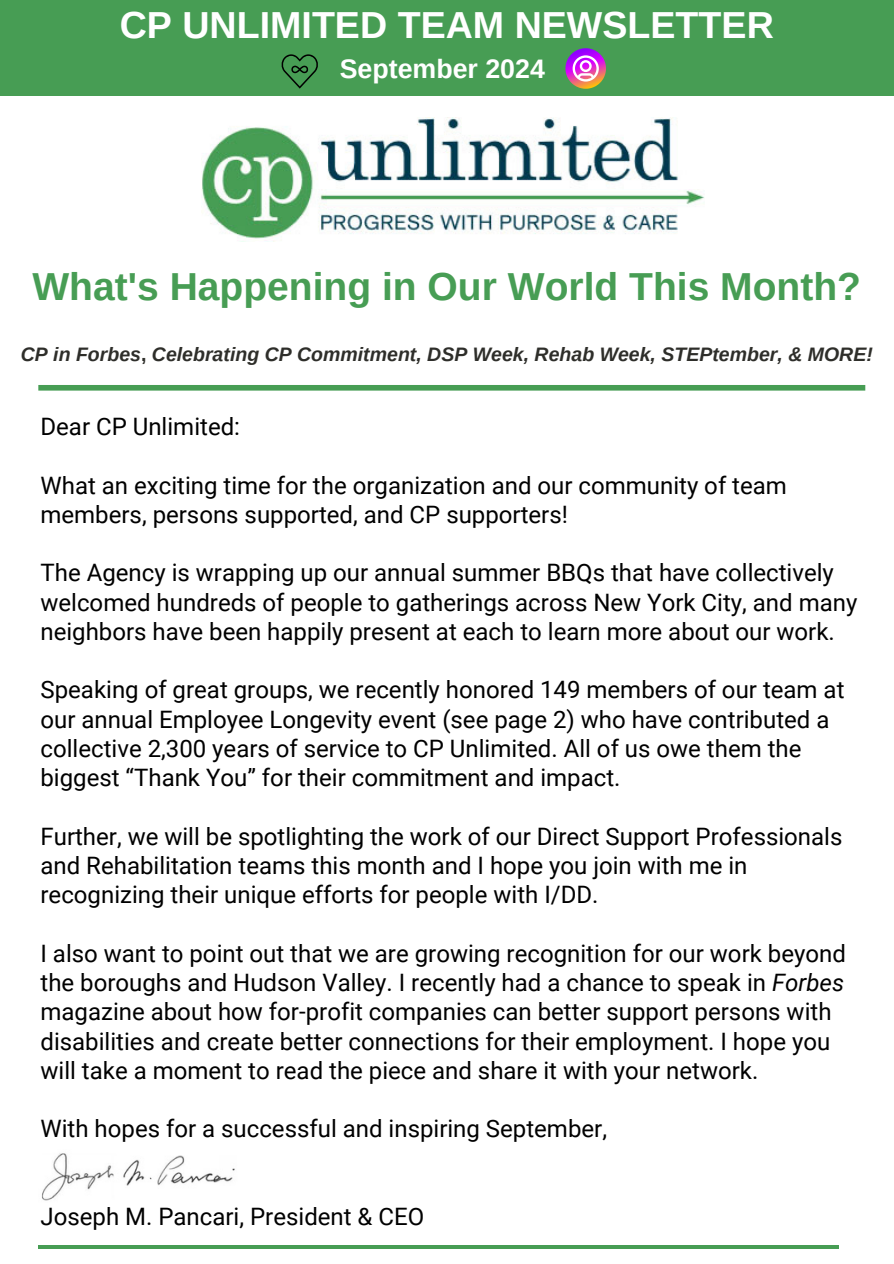
<style>
.page{position:relative;width:894px;height:1264px;background:#fff}
.page>*{position:absolute;margin:0;border:0;box-sizing:border-box;transform-origin:0 0}
.t1{font:700 39px "Arimo";color:#479d54}
.t2{font:700 37.65px "Arimo";color:#fff}
.t3{font:700 26.7px "Arimo";color:#fff}
.t4{font:24px/29.2px "Roboto";color:#000}
.t5{font:italic 700 19.5px "Arimo";color:#2e2e2a}
.s1{font-style:normal}
.s2{font-style:italic}
</style>
<div class="page">
<div style="left:0;top:0;width:893px;height:95px;background:#479d54"></div>
<img style="left:202px;top:117px;width:503px;height:125px">
<div style="left:38px;top:385px;width:827px;height:5px;background:#479d54"></div>
<hr style="left:38px;top:1245px;width:800px;height:3px;background:#479d54">
<img style="left:42px;top:1153px;width:193px;height:48px">
<svg style="left:565px;top:48px;width:40px;height:41px"></svg>
<svg style="left:281px;top:54px;width:37px;height:35px"></svg>
<h4 class="t2" style="left:120px;top:4px;width:655px">CP UNLIMITED TEAM NEWSLETTER</h4>
<h4 class="t3" style="left:339px;top:54px;width:206px">September 2024</h4>
<h4 class="t1" style="left:32px;top:265px;width:829px">What's Happening in Our World This Month?</h4>
<h4 class="t5" style="left:21px;top:343px;width:853px">CP in Forbes<span class="s1">,</span> Celebrating CP Commitment, DSP Week, Rehab Week, STEPtember, &amp; MORE!</h4>
<p class="t4" style="left:40px;top:412px;width:201px">Dear CP Unlimited:</p>
<h3 class="t4" style="left:40px;top:470px;width:747px">What an exciting time for the organization and our community of team members, persons supported, and CP supporters!</h3>
<p class="t4" style="left:40px;top:558px;width:818px">The Agency is wrapping up our annual summer BBQs that have collectively welcomed hundreds of people to gatherings across New York City, and many neighbors have been happily present at each to learn more about our work.</p>
<p class="t4" style="left:40px;top:675px;width:805px">Speaking of great groups, we recently honored 149 members of our team at our annual Employee Longevity event (see page 2) who have contributed a collective 2,300 years of service to CP Unlimited. All of us owe them the biggest “Thank You” for their commitment and impact.</p>
<h2 class="t4" style="left:40px;top:821px;width:803px">Further, we will be spotlighting the work of our Direct Support Professionals and Rehabilitation teams this month and I hope you join with me in recognizing their unique efforts for people with I/DD.</h2>
<p class="t4" style="left:40px;top:938px;width:806px">I also want to point out that we are growing recognition for our work beyond the boroughs and Hudson Valley. I recently had a chance to speak in <span class="s2">Forbes </span>magazine about how for-profit companies can better support persons with disabilities and create better connections for their employment. I hope you will take a moment to read the piece and share it with your network.</p>
<h4 class="t4" style="left:40px;top:1114px;width:568px">With hopes for a successful and inspiring September,</h4>
<h4 class="t4" style="left:40px;top:1202px;width:385px">Joseph M. Pancari, President &amp; CEO</h4>
</div>
